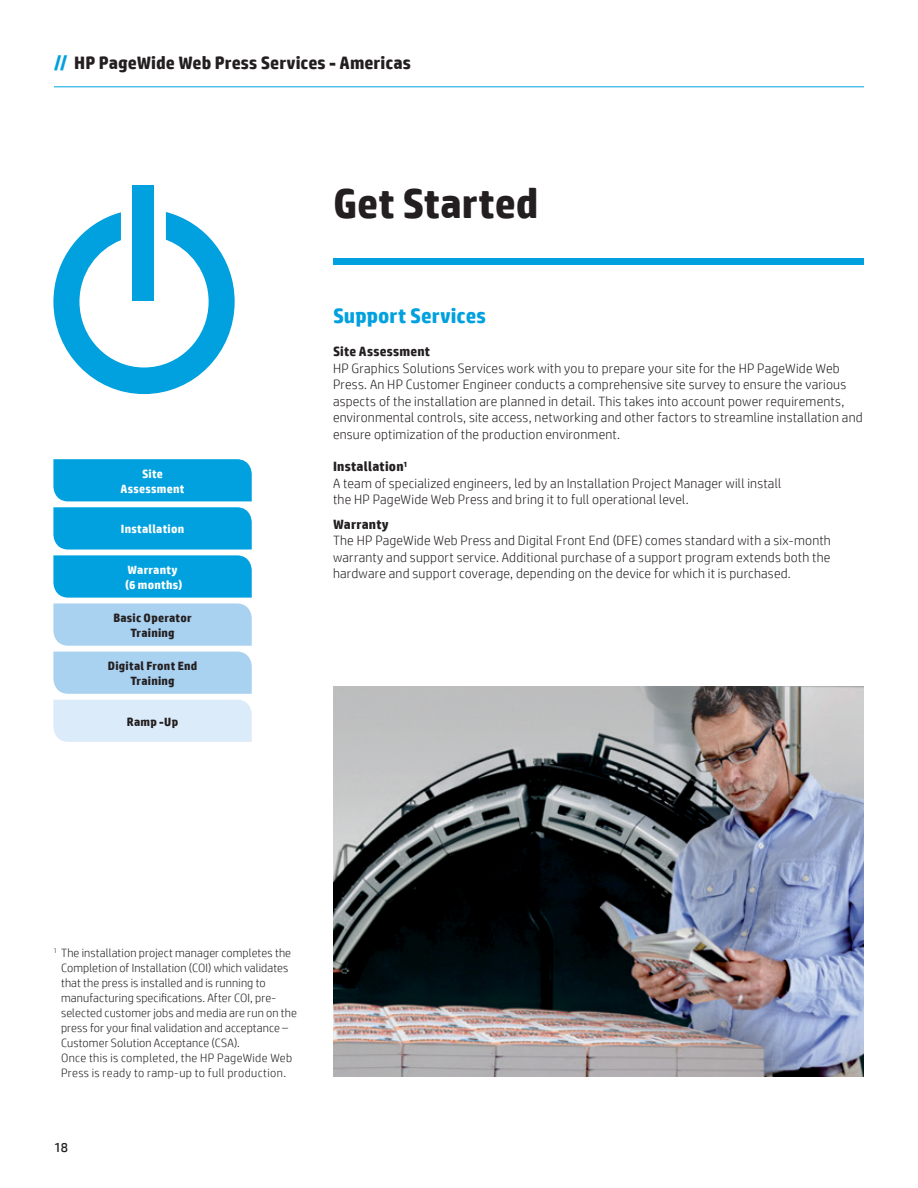
<style>
.page{position:relative;width:918px;height:1188px;background:#fff}
.page>*{position:absolute;margin:0;border:0;box-sizing:border-box;transform-origin:0 0}
.t1{font:700 42px "HP Simplified";color:#231f20}
.t2{font:700 21px "HP Simplified";color:#00a1de}
.t3{font:700 18px "HP Simplified";letter-spacing:.005em;color:#231f20}
.t4{font:300 13.5px/16.5px "HP Simplified";letter-spacing:.015em;color:#231f20}
.t5{font:700 13.5px "HP Simplified";letter-spacing:.015em;color:#231f20}
.t6{font:13.5px "HP Simplified";color:#231f20}
.t7{font:300 12px/15px "HP Simplified";letter-spacing:.01em;color:#231f20}
.t8{font:700 12px/15px "HP Simplified";letter-spacing:.02em;color:#231f20;text-align:center}
.t9{font:700 12px/15px "HP Simplified";letter-spacing:.02em;color:#fff}
.s1{color:#00a1de}
.s2{font-weight:700}
</style>
<div class="page">
<img style="left:333px;top:687px;width:531px;height:390px">
<div style="left:132px;top:185px;width:22px;height:115px;background:#00a1de"></div>
<svg style="left:53px;top:212px;width:182px;height:182px"></svg>
<div style="left:53px;top:700px;width:199px;height:42px;background:#dcebf9"></div>
<div style="left:53px;top:459px;width:199px;height:42px;background:#00a1de"></div>
<svg style="left:53px;top:507px;width:199px;height:139px;background:#4cb8e6"></svg>
<div style="left:53px;top:652px;width:199px;height:42px;background:#a9d1f0"></div>
<hr style="left:54px;top:87px;width:810px;height:1px;background:#00a1de">
<div style="left:333px;top:258px;width:531px;height:6px;background:#00a1de"></div>
<h3 class="t3" style="left:54px;top:51px;width:358px"><span class="s1">//</span> HP PageWide Web Press Services - Americas</h3>
<p class="t9" style="left:121px;top:466px;width:65px;text-align:center">Site<br>Assessment</p>
<p class="t9" style="left:121px;top:522px;width:65px">Installation</p>
<p class="t9" style="left:125px;top:562px;width:58px">Warranty (6 months)</p>
<p class="t8" style="left:113px;top:610px;width:80px">Basic Operator<br>Training</p>
<p class="t8" style="left:108px;top:658px;width:91px">Digital Front End<br>Training</p>
<p class="t8" style="left:127px;top:714px;width:53px">Ramp -Up</p>
<h1 class="t1" style="left:333px;top:176px;width:207px">Get Started</h1>
<h2 class="t2" style="left:333px;top:302px;width:154px">Support Services</h2>
<p class="t5" style="left:333px;top:343px;width:99px">Site Assessment</p>
<p class="t4" style="left:333px;top:359px;width:531px">HP Graphics Solutions Services work with you to prepare your site for the HP PageWide Web Press. An HP Customer Engineer conducts a comprehensive site survey to ensure the various aspects of the installation are planned in detail. This takes into account power requirements, environmental controls, site access, networking and other factors to streamline installation and ensure optimization of the production environment.</p>
<p class="t4" style="left:333px;top:458px;width:450px"><span class="s2">Installation</span><sup>1<br></sup>A team of specialized engineers, led by an Installation Project Manager will install the HP PageWide Web Press and bring it to full operational level.</p>
<p class="t5" style="left:333px;top:515px;width:57px">Warranty</p>
<p class="t4" style="left:333px;top:532px;width:499px;text-align:justify">The HP PageWide Web Press and Digital Front End (DFE) comes standard with a six-month warranty and support service. Additional purchase of a support program extends both the hardware and support coverage, depending on the device for which it is purchased.</p>
<p class="t7" style="left:61px;top:945px;width:238px;text-indent:-8px"><sup>1</sup> The installation project manager completes the Completion of Installation (COI) which validates that the press is installed and is running to manufacturing specifications. After COI, pre&shy;selected customer jobs and media are run on the press for your final validation and acceptance – Customer Solution Acceptance (CSA).<br>Once this is completed, the HP PageWide Web Press is ready to ramp-up to full production.</p>
<p class="t6" style="left:54px;top:1139px;width:15px">18</p>
</div>
